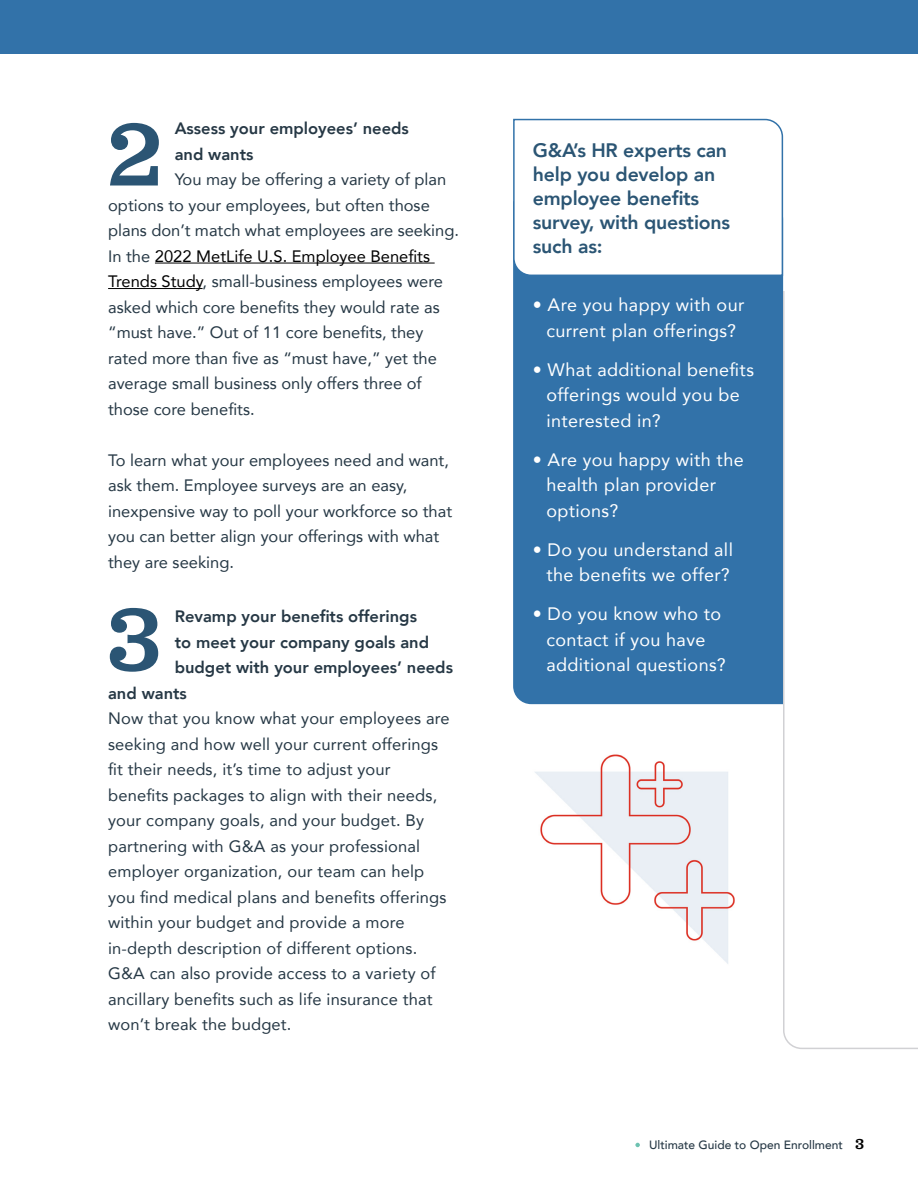
<style>
.page{position:relative;width:918px;height:1188px;background:#fff}
.page>*{position:absolute;margin:0;border:0;box-sizing:border-box;transform-origin:0 0}
.t1{font:500 92.4px "Jubilat";color:#2b5574}
.t2{font:800 19.5px/24px "Avenir";letter-spacing:-.01em;color:#2b5574}
.t3{font:18px/25.5px "Avenir";letter-spacing:.02em;color:#fff;text-align:center}
.t4{font:16.5px/25.5px "Avenir";color:#263845}
.t5{font:800 16.5px/25.5px "Avenir";color:#263845}
.t6{font:500 12px "Avenir";color:#263845}
.s1{color:#000}
.s2{font-family:"Jubilat";font-size:15px;color:#000}
</style>
<div class="page">
<svg style="left:635px;top:1143px;width:5px;height:4px"></svg>
<hr style="left:155px;top:263px;width:280px;height:1px;background:#000">
<hr style="left:108px;top:288px;width:95px;height:1px;background:#000">
<div style="left:0;top:0;width:918px;height:54px;background:#3272a9"></div>
<div style="left:513px;top:277px;width:270px;height:427px;background:#3272a9"></div>
<svg style="left:513px;top:118px;width:271px;height:159px"></svg>
<img style="left:535px;top:754px;width:200px;height:210px">
<svg style="left:782px;top:290px;width:136px;height:759px"></svg>
<p class="t5" style="left:175px;top:116px;width:236px">Assess your employees’ needs and wants</p>
<p class="t4" style="left:108px;top:166px;width:352px;text-indent:67px">You may be offering a variety of plan options to your employees, but often those plans don’t match what employees are seeking.<br>In the <span class="s1">2022 MetLife U.S. Employee Benefits Trends Study</span>, small-business employees were asked which core benefits they would rate as “must have.” Out of 11 core benefits, they rated more than five as “must have,” yet the average small business only offers three of those core benefits.</p>
<p class="t4" style="left:108px;top:447px;width:346px">To learn what your employees need and want, ask them. Employee surveys are an easy, inexpensive way to poll your workforce so that you can better align your offerings with what they are seeking.</p>
<h1 class="t1" style="left:108px;top:94px;width:55px">2</h1>
<h1 class="t1" style="left:108px;top:580px;width:54px">3</h1>
<p class="t5" style="left:175px;top:604px;width:244px">Revamp your benefits offerings</p>
<p class="t5" style="left:175px;top:629px;width:256px">to meet your company goals and</p>
<p class="t5" style="left:175px;top:655px;width:280px">budget with your employees’ needs</p>
<p class="t5" style="left:108px;top:680px;width:80px">and wants</p>
<p class="t4" style="left:108px;top:705px;width:343px">Now that you know what your employees are seeking and how well your current offerings fit their needs, it’s time to adjust your benefits packages to align with their needs, your company goals, and your budget. By partnering with G&amp;A as your professional employer organization, our team can help you find medical plans and benefits offerings within your budget and provide a more in-depth description of different options.<br>G&amp;A can also provide access to a variety of ancillary benefits such as life insurance that won’t break the budget.</p>
<p class="t2" style="left:533px;top:139px;width:199px">G&amp;A’s HR experts can help you develop an employee benefits survey, with questions such as:</p>
<p class="t3" style="left:533px;top:292px;width:213px">• Are you happy with our current plan offerings?</p>
<p class="t3" style="left:546px;top:356px;width:209px;text-align:left;text-indent:-14px">• What additional benefits offerings would you be interested in?</p>
<p class="t3" style="left:546px;top:446px;width:199px;text-align:left;text-indent:-14px">• Are you happy with the health plan provider options?</p>
<p class="t3" style="left:533px;top:536px;width:202px">• Do you understand all the benefits we offer?</p>
<p class="t3" style="left:533px;top:601px;width:190px">• Do you know who to contact if you have</p>
<p class="t3" style="left:546px;top:652px;width:181px">additional questions?</p>
<p class="t6" style="left:649px;top:1134px;width:216px">Ultimate Guide to Open Enrollment <span class="s2">3</span></p>
</div>
